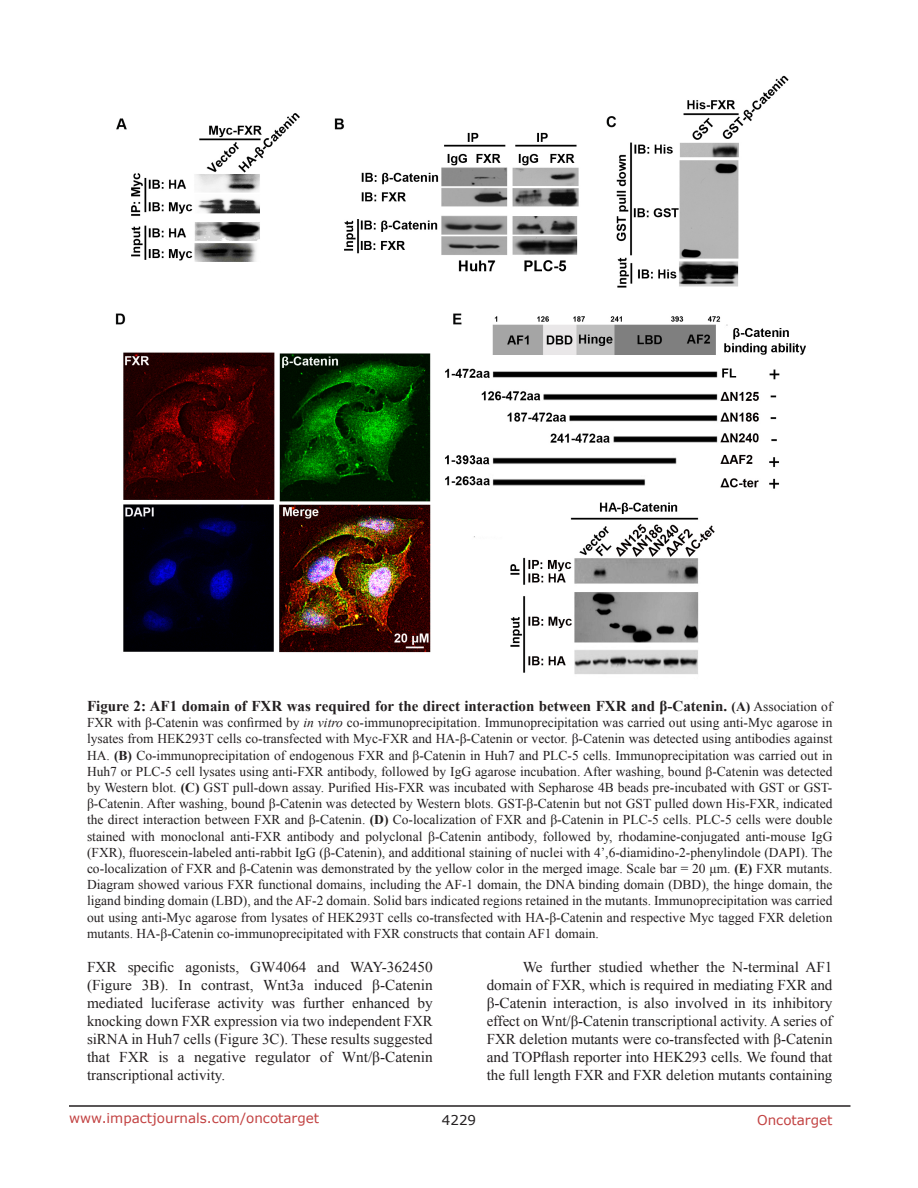
<style>
.page{position:relative;width:918px;height:1188px;background:#fff}
.page>*{position:absolute;margin:0;border:0;box-sizing:border-box;transform-origin:0 0}
.BodyText{font:15px/18px "Times New Roman";color:#231f20;text-align:justify}
.FigureText{font:700 15px "Times New Roman";color:#231f20}
.FigureText-2{font:13.5px/16.2px "Times New Roman";color:#231f20;text-align:justify}
.t1{font:13.5px "Verdana";color:#c24141}
.t2{font:13.5px "Verdana";color:#231f20}
.s1{font-size:13.5px}
.s2{font-weight:400;font-size:13.5px}
.s3{font-style:italic}
.s4{font-weight:700}
</style>
<div class="page">
<hr style="left:69px;top:1105px;width:781px;height:2px;background:#231f20">
<img style="left:115px;top:75px;width:690px;height:599px">
<p class="FigureText" style="left:87px;top:696px;width:747px">Figure 2: AF1 domain of FXR was required for the direct interaction between FXR and β-Catenin. <span class="s1">(A)</span> <span class="s2">Association of</span></p>
<p class="FigureText-2" style="left:87px;top:714px;width:747px">FXR with β-Catenin was confirmed by <span class="s3">in vitro</span> co-immunoprecipitation. Immunoprecipitation was carried out using anti-Myc agarose in lysates from HEK293T cells co-transfected with Myc-FXR and HA-β-Catenin or vector. β-Catenin was detected using antibodies against HA. <span class="s4">(B)</span> Co-immunoprecipitation of endogenous FXR and β-Catenin in Huh7 and PLC-5 cells. Immunoprecipitation was carried out in Huh7 or PLC-5 cell lysates using anti-FXR antibody, followed by IgG agarose incubation. After washing, bound β-Catenin was detected by Western blot. <span class="s4">(C)</span> GST pull-down assay. Purified His-FXR was incubated with Sepharose 4B beads pre-incubated with GST or GST&shy;β-Catenin. After washing, bound β-Catenin was detected by Western blots. GST-β-Catenin but not GST pulled down His-FXR, indicated the direct interaction between FXR and β-Catenin. <span class="s4">(D)</span> Co-localization of FXR and β-Catenin in PLC-5 cells. PLC-5 cells were double stained with monoclonal anti-FXR antibody and polyclonal β-Catenin antibody, followed by, rhodamine-conjugated anti-mouse IgG (FXR), fluorescein-labeled anti-rabbit IgG (β-Catenin), and additional staining of nuclei with 4’,6-diamidino-2-phenylindole (DAPI). The co-localization of FXR and β-Catenin was demonstrated by the yellow color in the merged image. Scale bar = 20 μm. <span class="s4">(E)</span> FXR mutants.<br>Diagram showed various FXR functional domains, including the AF-1 domain, the DNA binding domain (DBD), the hinge domain, the ligand binding domain (LBD), and the AF-2 domain. Solid bars indicated regions retained in the mutants. Immunoprecipitation was carried out using anti-Myc agarose from lysates of HEK293T cells co-transfected with HA-β-Catenin and respective Myc tagged FXR deletion mutants. HA-β-Catenin co-immunoprecipitated with FXR constructs that contain AF1 domain.</p>
<p class="BodyText" style="left:87px;top:958px;width:347px">FXR specific agonists, GW4064 and WAY-362450 (Figure 3B). In contrast, Wnt3a induced β-Catenin mediated luciferase activity was further enhanced by knocking down FXR expression via two independent FXR siRNA in Huh7 cells (Figure 3C). These results suggested that FXR is a negative regulator of Wnt/β-Catenin transcriptional activity.</p>
<p class="BodyText" style="left:487px;top:958px;width:347px;text-indent:36px">We further studied whether the N-terminal AF1 domain of FXR, which is required in mediating FXR and β-Catenin interaction, is also involved in its inhibitory effect on Wnt/β-Catenin transcriptional activity. A series of FXR deletion mutants were co-transfected with β-Catenin and TOPflash reporter into HEK293 cells. We found that the full length FXR and FXR deletion mutants containing</p>
<p class="t1" style="left:69px;top:1109px;width:252px">www.impactjournals.com/oncotarget</p>
<p class="t2" style="left:442px;top:1111px;width:36px">4229</p>
<p class="t1" style="left:757px;top:1111px;width:77px">Oncotarget</p>
</div>
